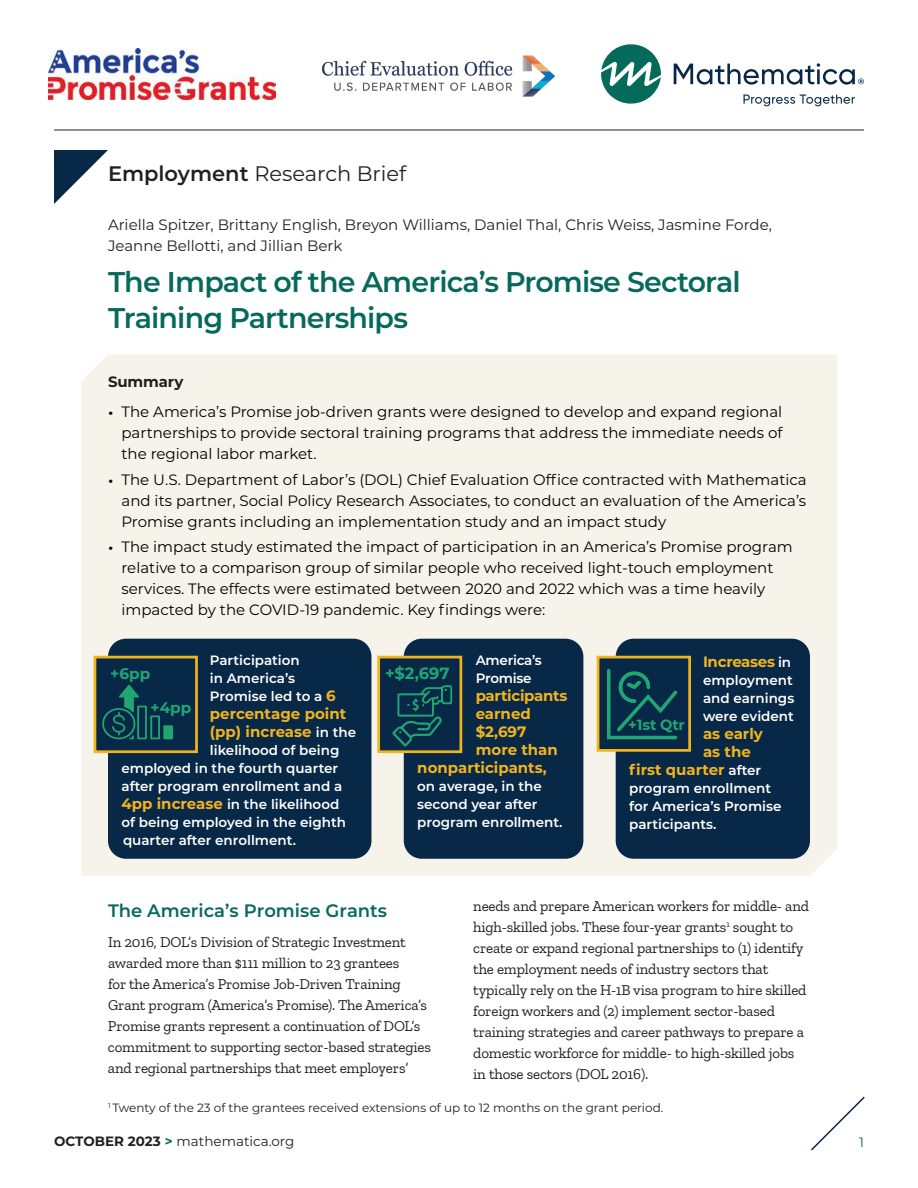
<style>
.page{position:relative;width:918px;height:1188px;background:#fff}
.page>*{position:absolute;margin:0;border:0;box-sizing:border-box;transform-origin:0 0}
.t1{font:600 28.5px/36px "Montserrat";letter-spacing:-.03em;color:#066a5b}
.t2{font:21px "Montserrat";color:#231f20}
.t3{font:600 18px "Montserrat";color:#066a5b}
.t4{font:700 16.2px "Montserrat";color:#20a673}
.t5{font:700 15.3px "Montserrat";color:#20a673}
.t6{font:15px/21px "Zilla Slab";letter-spacing:-.01em;color:#231f20}
.t7{font:15px/21px "Montserrat";color:#000;text-align:justify}
.t8{font:15px/21px "Montserrat";color:#231f20}
.t9{font:700 15px/18px "Montserrat";color:#f1b41c}
.t10{font:700 15px "Montserrat";letter-spacing:-.02em;color:#f1b41c}
.t11{font:700 15px "Montserrat";letter-spacing:-.01em;color:#231f20}
.t12{font:700 14.7px "Montserrat";letter-spacing:-.015em;color:#20a673}
.t13{font:600 13.5px/18px "Montserrat";color:#fff}
.t14{font:13.5px "Montserrat";color:#231f20}
.t15{font:600 13.5px/18px "Montserrat";letter-spacing:-.02em;color:#fff}
.t16{font:13.5px "Montserrat";color:#066a5b}
.t17{font:12px "Montserrat";color:#231f20}
.s1{font-weight:600}
.s2{font-family:"Zilla Slab"}
.s3{font-weight:700;font-size:15px;color:#f1b41c}
.s4{font-weight:600;font-size:13.5px;color:#fff}
.s5{font-weight:700}
.s6{font-weight:700;color:#066a5b}
</style>
<div class="page">
<svg style="left:811px;top:1096px;width:54px;height:55px"></svg>
<hr style="left:54px;top:130px;width:810px;height:1px;background:#231f20">
<svg style="left:601px;top:44px;width:60px;height:60px"></svg>
<svg style="left:744px;top:95px;width:111px;height:11px"></svg>
<svg style="left:674px;top:63px;width:190px;height:22px"></svg>
<img style="left:49px;top:49px;width:226px;height:50px">
<img style="left:322px;top:56px;width:232px;height:41px">
<svg style="left:54px;top:150px;width:54px;height:54px"></svg>
<div style="left:81px;top:355px;width:756px;height:521px;background:#f6f3ea"></div>
<div style="left:108px;top:639px;width:263px;height:220px;background:#082848;border-radius:18px"></div>
<div style="left:95px;top:657px;width:102px;height:95px;background:#082848"></div>
<svg style="left:102px;top:685px;width:71px;height:54px"></svg>
<div style="left:94px;top:656px;width:104px;height:97px;border:3px solid #f1b41c"></div>
<div style="left:404px;top:639px;width:179px;height:220px;background:#082848;border-radius:18px"></div>
<div style="left:379px;top:657px;width:82px;height:95px;background:#082848"></div>
<svg style="left:392px;top:685px;width:60px;height:62px"></svg>
<div style="left:377px;top:656px;width:85px;height:97px;border:3px solid #f1b41c"></div>
<div style="left:616px;top:639px;width:194px;height:220px;background:#082848;border-radius:18px"></div>
<div style="left:598px;top:657px;width:92px;height:93px;background:#082848"></div>
<svg style="left:607px;top:668px;width:71px;height:72px"></svg>
<div style="left:597px;top:656px;width:94px;height:96px;border:3px solid #f1b41c"></div>
<p class="t2" style="left:108px;top:159px;width:300px"><span class="s1">Employment</span> Research Brief</p>
<p class="t8" style="left:108px;top:214px;width:665px">Ariella Spitzer, Brittany English, Breyon Williams, Daniel Thal, Chris Weiss, Jasmine Forde,<br>Jeanne Bellotti, and Jillian Berk</p>
<h1 class="t1" style="left:108px;top:263px;width:634px">The Impact of the America’s Promise Sectoral<br>Training Partnerships</h1>
<h2 class="t11" style="left:108px;top:371px;width:77px">Summary</h2>
<p class="t7" style="left:122px;top:401px;width:663px;text-indent:-14px"><span class="s2">•</span> The America’s Promise job-driven grants were designed to develop and expand regional partnerships to provide sectoral training programs that address the immediate needs of the regional labor market.</p>
<p class="t7" style="left:122px;top:468px;width:687px;text-indent:-14px"><span class="s2">•</span> The U.S. Department of Labor’s (DOL) Chief Evaluation Office contracted with Mathematica and its partner, Social Policy Research Associates, to conduct an evaluation of the America’s Promise grants including an implementation study and an impact study</p>
<p class="t7" style="left:122px;top:536px;width:673px;text-align:left;text-indent:-14px"><span class="s2">•</span> The impact study estimated the impact of participation in an America’s Promise program relative to a comparison group of similar people who received light-touch employment services. The effects were estimated between 2020 and 2022 which was a time heavily impacted by the COVID-19 pandemic. Key findings were:</p>
<p class="t13" style="left:210px;top:651px;width:127px">Participation<br>in America’s<br>Promise led to a <span class="s3">6</span></p>
<p class="t9" style="left:210px;top:704px;width:148px">percentage point (pp) increase <span class="s4">in the</span></p>
<p class="t13" style="left:121px;top:741px;width:226px;text-indent:88px">likelihood of being employed in the fourth quarter after program enrollment and a<br><span class="s3">4pp increase</span> in the likelihood of being employed in the eighth quarter after enrollment.</p>
<p class="t5" style="left:110px;top:662px;width:41px">+6pp</p>
<p class="t5" style="left:151px;top:697px;width:42px">+4pp</p>
<p class="t4" style="left:385px;top:662px;width:66px">+$2,697</p>
<p class="t15" style="left:476px;top:651px;width:68px">America’s<br>Promise</p>
<p class="t10" style="left:476px;top:685px;width:93px">participants</p>
<p class="t9" style="left:476px;top:704px;width:57px">earned</p>
<p class="t9" style="left:476px;top:722px;width:52px">$2,697</p>
<p class="t9" style="left:476px;top:740px;width:84px">more than</p>
<p class="t9" style="left:417px;top:758px;width:131px">nonparticipants,</p>
<p class="t13" style="left:417px;top:777px;width:147px">on average, in the second year after program enrollment.</p>
<p class="t10" style="left:703px;top:651px;width:89px">Increases <span class="s4">in</span></p>
<p class="t13" style="left:703px;top:670px;width:93px;text-align:justify">employment and earnings were evident</p>
<p class="t9" style="left:703px;top:724px;width:61px">as early</p>
<p class="t9" style="left:703px;top:742px;width:49px">as the</p>
<p class="t9" style="left:629px;top:760px;width:134px">first quarter <span class="s4">after</span></p>
<p class="t13" style="left:629px;top:778px;width:154px">program enrollment for America’s Promise participants.</p>
<p class="t12" style="left:628px;top:714px;width:58px">+1st Qtr</p>
<p class="t6" style="left:473px;top:896px;width:337px">needs and prepare American workers for middle- and high-skilled jobs. These four-year grants<sup>1</sup> sought to create or expand regional partnerships to (1) identify the employment needs of industry sectors that typically rely on the H-1B visa program to hire skilled foreign workers and (2) implement sector-based training strategies and career pathways to prepare a domestic workforce for middle- to high-skilled jobs in those sectors (DOL 2016).</p>
<p class="t17" style="left:108px;top:1100px;width:557px"><sup>1</sup> Twenty of the 23 of the grantees received extensions of up to 12 months on the grant period.</p>
<h2 class="t3" style="left:108px;top:898px;width:281px">The America’s Promise Grants</h2>
<p class="t6" style="left:108px;top:932px;width:325px">In 2016, DOL’s Division of Strategic Investment awarded more than $111 million to 23 grantees<br>for the America’s Promise Job-Driven Training Grant program (America’s Promise). The America’s Promise grants represent a continuation of DOL’s commitment to supporting sector-based strategies and regional partnerships that meet employers’</p>
<p class="t14" style="left:54px;top:1132px;width:242px"><span class="s5">OCTOBER 2023</span> <span class="s6">&gt;</span> mathematica.org</p>
<p class="t16" style="left:859px;top:1133px;width:6px">1</p>
</div>
